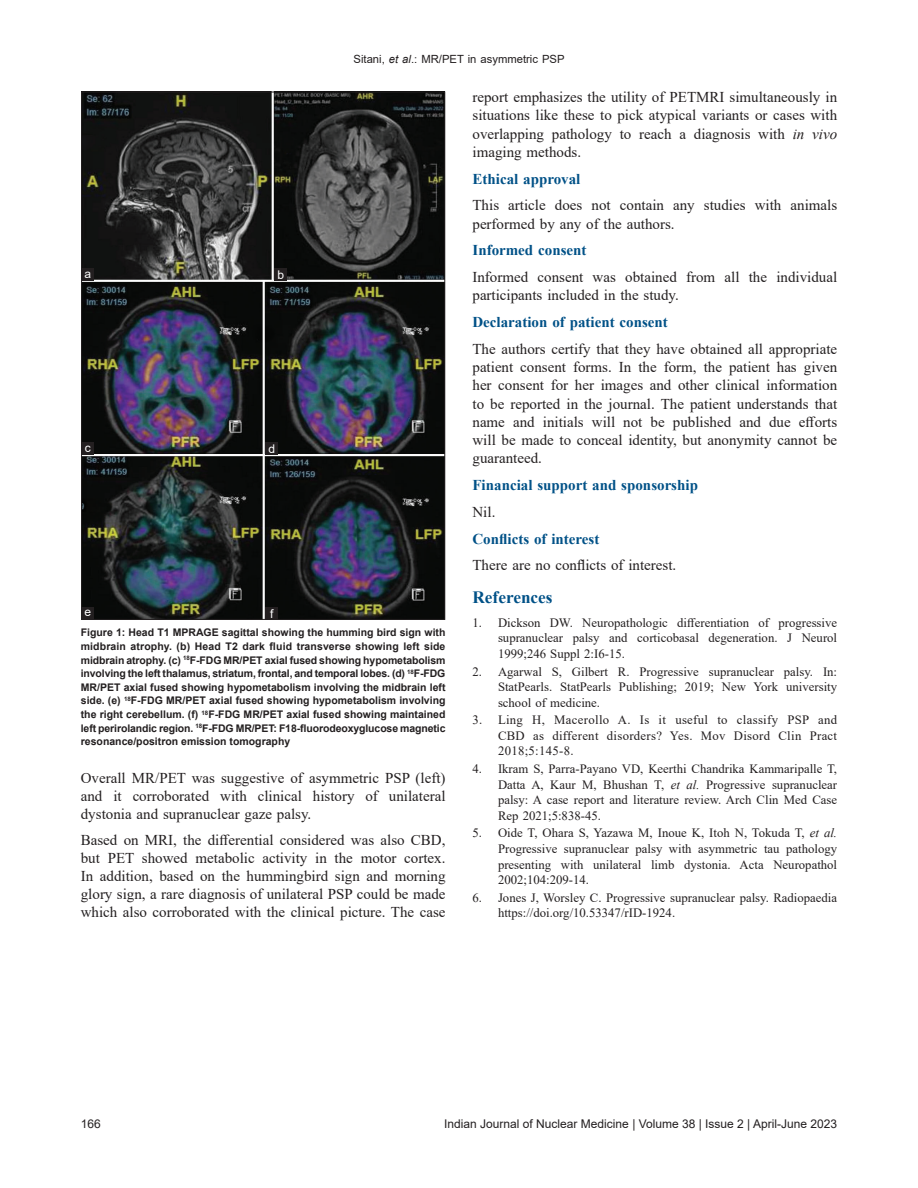
<style>
.page{position:relative;width:918px;height:1188px;background:#fff}
.page>*{position:absolute;margin:0;border:0;box-sizing:border-box;transform-origin:0 0}
.t1{font:700 17.25px "Times New Roman";color:#005187}
.TX{font:15px/18.3px "Times New Roman";color:#231f20;text-align:justify}
.t2{font:700 15px "Times New Roman";color:#005187}
.REF{font:12.75px/15.6px "Times New Roman";color:#231f20;text-align:justify}
.t3{font:12px "Arial";color:#231f20}
.LABEL{font:12px "Arial";color:#fff}
.t4{font:11.25px "Arial";color:#231f20}
.FGC{font:700 10.5px/13.6px "Arial";color:#231f20;text-align:justify}
.s1{font-style:italic}
</style>
<div class="page">
<img style="left:83px;top:94px;width:360px;height:524px">
<div style="left:265px;top:442px;width:13px;height:13px;background:#231f20"></div>
<div style="left:81px;top:442px;width:13px;height:13px;background:#231f20"></div>
<div style="left:274px;top:268px;width:13px;height:13px;background:#231f20"></div>
<div style="left:265px;top:607px;width:13px;height:13px;background:#231f20"></div>
<div style="left:81px;top:268px;width:13px;height:13px;background:#231f20"></div>
<div style="left:81px;top:607px;width:13px;height:13px;background:#231f20"></div>
<p class="t4" style="left:354px;top:51px;width:213px">Sitani, <span class="s1">et al</span>.: MR/PET in asymmetric PSP</p>
<p class="LABEL" style="left:84px;top:265px;width:8px">a</p>
<p class="LABEL" style="left:277px;top:266px;width:8px">b</p>
<p class="LABEL" style="left:85px;top:439px;width:7px">c</p>
<p class="LABEL" style="left:268px;top:440px;width:8px">d</p>
<p class="LABEL" style="left:84px;top:604px;width:8px">e</p>
<p class="LABEL" style="left:270px;top:605px;width:5px">f</p>
<p class="FGC" style="left:81px;top:626px;width:366px">Figure 1: Head T1 MPRAGE sagittal showing the humming bird sign with midbrain atrophy. (b) Head T2 dark fluid transverse showing left side midbrain atrophy. (c) <sup>18</sup>F‑FDG MR/PET axial fused showing hypometabolism involving the left thalamus, striatum, frontal, and temporal lobes. (d) <sup>18</sup>F‑FDG MR/PET axial fused showing hypometabolism involving the midbrain left side. (e) <sup>18</sup>F‑FDG MR/PET axial fused showing hypometabolism involving the right cerebellum. (f) <sup>18</sup>F‑FDG MR/PET axial fused showing maintained left perirolandic region. <sup>18</sup>F‑FDG MR/PET: F18‑fluorodeoxyglucose magnetic resonance/positron emission tomography</p>
<p class="TX" style="left:81px;top:768px;width:366px">Overall MR/PET was suggestive of asymmetric PSP (left) and it corroborated with clinical history of unilateral dystonia and supranuclear gaze palsy.</p>
<p class="TX" style="left:81px;top:831px;width:366px">Based on MRI, the differential considered was also CBD, but PET showed metabolic activity in the motor cortex.<br>In addition, based on the hummingbird sign and morning glory sign, a rare diagnosis of unilateral PSP could be made which also corroborated with the clinical picture. The case</p>
<p class="TX" style="left:472px;top:88px;width:366px">report emphasizes the utility of PETMRI simultaneously in situations like these to pick atypical variants or cases with overlapping pathology to reach a diagnosis with <span class="s1">in vivo </span>imaging methods.</p>
<h2 class="t2" style="left:472px;top:168px;width:109px">Ethical approval</h2>
<p class="TX" style="left:472px;top:196px;width:366px">This article does not contain any studies with animals performed by any of the authors.</p>
<h2 class="t2" style="left:472px;top:240px;width:116px">Informed consent</h2>
<p class="TX" style="left:472px;top:267px;width:366px">Informed consent was obtained from all the individual participants included in the study.</p>
<h2 class="t2" style="left:472px;top:311px;width:197px">Declaration of patient consent</h2>
<p class="TX" style="left:472px;top:339px;width:366px">The authors certify that they have obtained all appropriate patient consent forms. In the form, the patient has given her consent for her images and other clinical information to be reported in the journal. The patient understands that name and initials will not be published and due efforts will be made to conceal identity, but anonymity cannot be guaranteed.</p>
<h2 class="t2" style="left:472px;top:474px;width:227px">Financial support and sponsorship</h2>
<p class="TX" style="left:472px;top:502px;width:24px">Nil.</p>
<h2 class="t2" style="left:472px;top:528px;width:128px">Conflicts of interest</h2>
<p class="TX" style="left:472px;top:556px;width:205px">There are no conflicts of interest.</p>
<h1 class="t1" style="left:472px;top:585px;width:82px">References</h1>
<p class="REF" style="left:498px;top:614px;width:341px;text-indent:-26px">1. Dickson DW. Neuropathologic differentiation of progressive supranuclear palsy and corticobasal degeneration. J Neurol 1999;246 Suppl 2:I6‑15.</p>
<p class="REF" style="left:498px;top:663px;width:341px;text-indent:-26px">2. Agarwal S, Gilbert R. Progressive supranuclear palsy. In:<br>StatPearls. StatPearls Publishing; 2019; New York university school of medicine.</p>
<p class="REF" style="left:498px;top:712px;width:341px;text-indent:-26px">3. Ling H, Macerollo A. Is it useful to classify PSP and CBD as different disorders? Yes. Mov Disord Clin Pract 2018;5:145‑8.</p>
<p class="REF" style="left:498px;top:761px;width:341px;text-indent:-26px">4. Ikram S, Parra‑Payano VD, Keerthi Chandrika Kammaripalle T, Datta A, Kaur M, Bhushan T, <span class="s1">et al.</span> Progressive supranuclear palsy: A case report and literature review. Arch Clin Med Case Rep 2021;5:838‑45.</p>
<p class="REF" style="left:498px;top:825px;width:341px;text-indent:-26px">5. Oide T, Ohara S, Yazawa M, Inoue K, Itoh N, Tokuda T, <span class="s1">et al.<br></span>Progressive supranuclear palsy with asymmetric tau pathology presenting with unilateral limb dystonia. Acta Neuropathol 2002;104:209‑14.</p>
<p class="REF" style="left:498px;top:889px;width:341px;text-indent:-26px">6. Jones J, Worsley C. Progressive supranuclear palsy. Radiopaedia https://doi.org/10.53347/rID-1924.</p>
<p class="t3" style="left:81px;top:1116px;width:22px">166</p>
<p class="t3" style="left:444px;top:1116px;width:394px">Indian Journal of Nuclear Medicine | Volume 38 | Issue 2 | April-June 2023</p>
</div>
